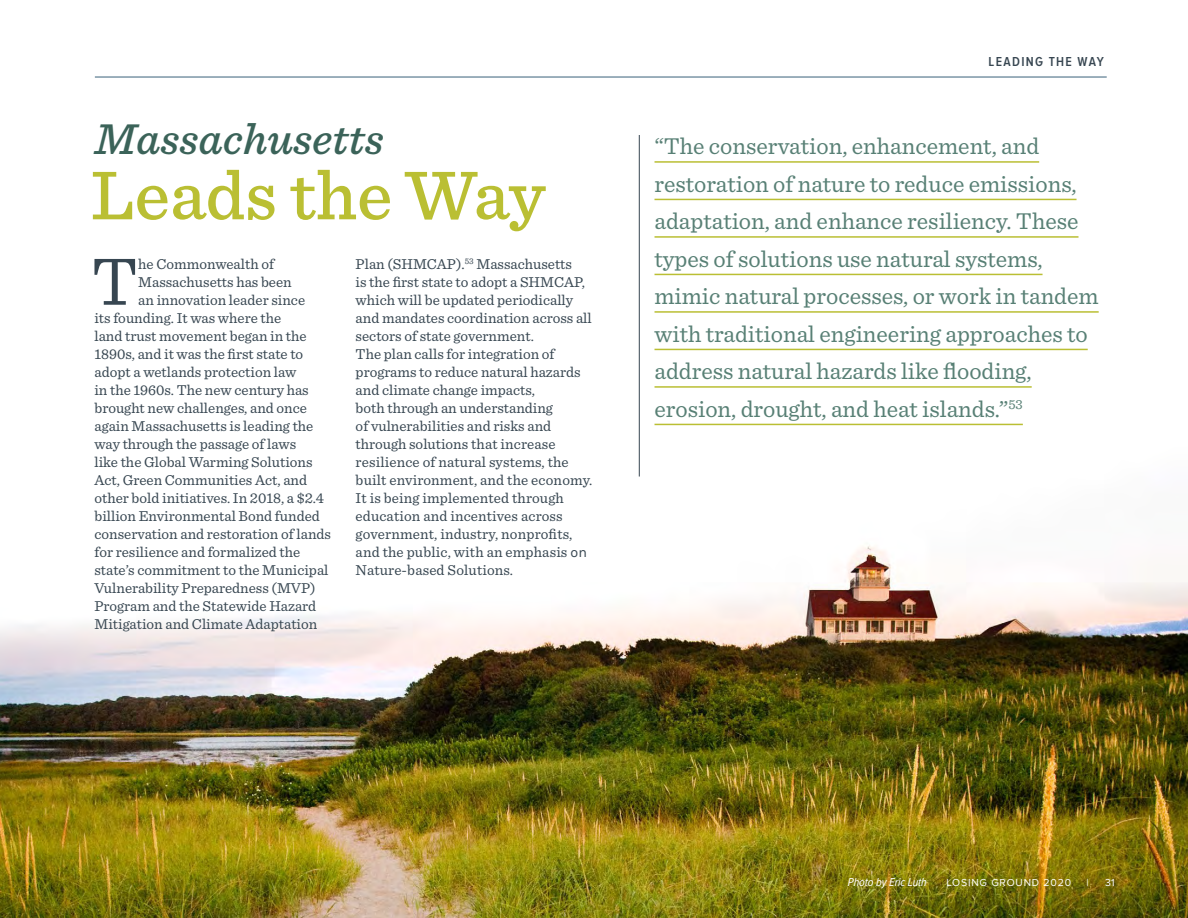
<style>
.page{position:relative;width:1188px;height:918px;background:#fff}
.page>*{position:absolute;margin:0;border:0;box-sizing:border-box;transform-origin:0 0}
.t1{font:500 72px "Sentinel";color:#babf33}
.t2{font:70.2px "Sentinel";color:#374651}
.t3{font:italic 500 45px "Sentinel";color:#3b6359}
.t4{font:24px/37.5px "Sentinel";color:#588075}
.t5{font:15px/18px "Sentinel";color:#374651}
.t6{font:600 13.5px "Proxima Nova A Cond";letter-spacing:.1em;color:#374651}
.t7{font:italic 12px "Proxima Nova Cond";letter-spacing:-.005em;color:#fff}
.t8{font:10.5px "Proxima Nova";letter-spacing:.075em;color:#fff}
.s1{font-family:"Karla";font-size:14.25px}
</style>
<div class="page">
<img style="left:0;top:445px;width:1188px;height:473px">
<hr style="left:95px;top:77px;width:1012px;height:1px;background:#39607a">
<hr style="left:639px;top:135px;width:1px;height:342px;background:#374651">
<hr style="left:655px;top:161px;width:384px;height:2px;background:#babf33">
<hr style="left:655px;top:199px;width:422px;height:1px;background:#babf33">
<hr style="left:655px;top:236px;width:424px;height:2px;background:#babf33">
<hr style="left:655px;top:274px;width:388px;height:1px;background:#babf33">
<hr style="left:655px;top:311px;width:444px;height:2px;background:#babf33">
<hr style="left:655px;top:349px;width:433px;height:1px;background:#babf33">
<hr style="left:655px;top:386px;width:377px;height:2px;background:#babf33">
<hr style="left:655px;top:424px;width:368px;height:1px;background:#babf33">
<h3 class="t3" style="left:94px;top:105px;width:291px">Massachusetts</h3>
<h1 class="t1" style="left:91px;top:140px;width:456px">Leads the Way</h1>
<h2 class="t2" style="left:91px;top:229px;width:49px">T</h2>
<p class="t5" style="left:138px;top:254px;width:137px">he Commonwealth of</p>
<p class="t5" style="left:138px;top:272px;width:155px">Massachusetts has been</p>
<p class="t5" style="left:138px;top:290px;width:168px">an innovation leader since</p>
<p class="t5" style="left:94px;top:308px;width:188px">its founding. It was where the</p>
<p class="t5" style="left:94px;top:326px;width:214px">land trust movement began in the</p>
<p class="t5" style="left:94px;top:344px;width:210px">1890s, and it was the first state to</p>
<p class="t5" style="left:94px;top:362px;width:203px">adopt a wetlands protection law</p>
<p class="t5" style="left:94px;top:380px;width:216px">in the 1960s. The new century has</p>
<p class="t5" style="left:94px;top:398px;width:214px">brought new challenges, and once</p>
<p class="t5" style="left:94px;top:416px;width:220px">again Massachusetts is leading the</p>
<p class="t5" style="left:94px;top:434px;width:203px">way through the passage of laws</p>
<p class="t5" style="left:94px;top:452px;width:220px">like the Global Warming Solutions</p>
<p class="t5" style="left:94px;top:470px;width:214px">Act, Green Communities Act, and</p>
<p class="t5" style="left:94px;top:488px;width:231px">other bold initiatives. In 2018, a $2.4</p>
<p class="t5" style="left:94px;top:506px;width:227px">billion Environmental Bond funded</p>
<p class="t5" style="left:94px;top:524px;width:238px">conservation and restoration of lands</p>
<p class="t5" style="left:94px;top:542px;width:207px">for resilience and formalized the</p>
<p class="t5" style="left:94px;top:560px;width:236px">state’s commitment to the Municipal</p>
<p class="t5" style="left:94px;top:578px;width:223px">Vulnerability Preparedness (MVP)</p>
<p class="t5" style="left:94px;top:596px;width:223px">Program and the Statewide Hazard</p>
<p class="t5" style="left:94px;top:614px;width:224px">Mitigation and Climate Adaptation</p>
<p class="t5" style="left:356px;top:254px;width:238px">Plan (SHMCAP).<sup>53</sup> Massachusetts<br>is the first state to adopt a SHMCAP, which will be updated periodically and mandates coordination across all sectors of state government.<br>The plan calls for integration of programs to reduce natural hazards and climate change impacts,<br>both through an understanding<br>of vulnerabilities and risks and through solutions that increase resilience of natural systems, the built environment, and the economy.<br>It is being implemented through education and incentives across government, industry, nonprofits, and the public, with an emphasis <span class="s1">on </span>Nature-based Solutions.</p>
<p class="t6" style="left:989px;top:54px;width:117px">LEADING THE WAY</p>
<p class="t4" style="left:655px;top:126px;width:446px">“The conservation, enhancement, and restoration of nature to reduce emissions, adaptation, and enhance resiliency. These types of solutions use natural systems, mimic natural processes, or work in tandem with traditional engineering approaches to address natural hazards like flooding, erosion, drought, and heat islands.”<sup>53</sup></p>
<p class="t7" style="left:848px;top:876px;width:80px">Photo by Eric Luth</p>
<p class="t8" style="left:947px;top:876px;width:126px">LOSING GROUND 2020</p>
<p class="t8" style="left:1086px;top:876px;width:4px">|</p>
<p class="t8" style="left:1105px;top:876px;width:11px">31</p>
</div>
